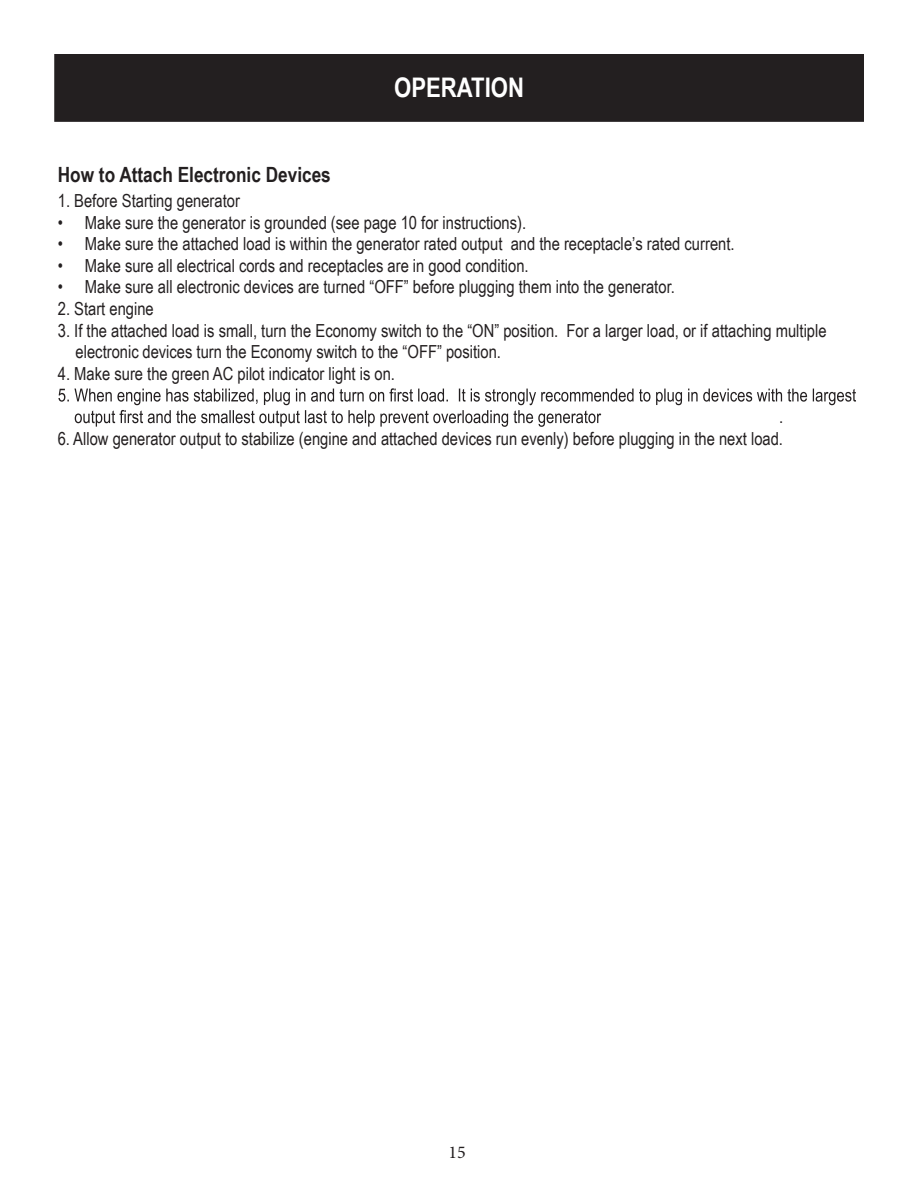
<style>
.page{position:relative;width:918px;height:1188px;background:#fff}
.page>*{position:absolute;margin:0;border:0;box-sizing:border-box;transform-origin:0 0}
.t1{font:700 27px "Arial Narrow";color:#fff}
.t2{font:700 21px "Arial Narrow";color:#231f20}
.t3{font:18px/21.6px "Arial Narrow";color:#231f20}
.t4{font:18px "Minion Pro";color:#231f20}
</style>
<div class="page">
<div style="left:54px;top:54px;width:810px;height:68px;background:#231f20;border:2px solid #231f20"></div>
<svg style="left:58px;top:388px;width:798px;height:39px"></svg>
<h1 class="t1" style="left:394px;top:67px;width:132px">OPERATION</h1>
<p class="t2" style="left:58px;top:159px;width:275px">How to Attach Electronic Devices</p>
<p class="t3" style="left:58px;top:189px;width:184px">1. Before Starting generator</p>
<p class="t3" style="left:58px;top:211px;width:470px">• Make sure the generator is grounded (see page 10 for instructions).</p>
<p class="t3" style="left:58px;top:232px;width:678px">• Make sure the attached load is within the generator rated output and the receptacle’s rated current.</p>
<p class="t3" style="left:58px;top:254px;width:472px">• Make sure all electrical cords and receptacles are in good condition.</p>
<p class="t3" style="left:58px;top:276px;width:619px">• Make sure all electronic devices are turned “OFF” before plugging them into the generator.</p>
<p class="t3" style="left:58px;top:297px;width:98px">2. Start engine</p>
<p class="t3" style="left:76px;top:319px;width:753px;text-indent:-18px">3. If the attached load is small, turn the Economy switch to the “ON” position. For a larger load, or if attaching multiple electronic devices turn the Economy switch to the “OFF” position.</p>
<p class="t3" style="left:58px;top:362px;width:339px">4. Make sure the green AC pilot indicator light is on.</p>
<p class="t3" style="left:779px;top:405px;width:6px">.</p>
<p class="t3" style="left:58px;top:427px;width:727px">6. Allow generator output to stabilize (engine and attached devices run evenly) before plugging in the next load.</p>
<p class="t4" style="left:448px;top:1140px;width:19px">15</p>
</div>
